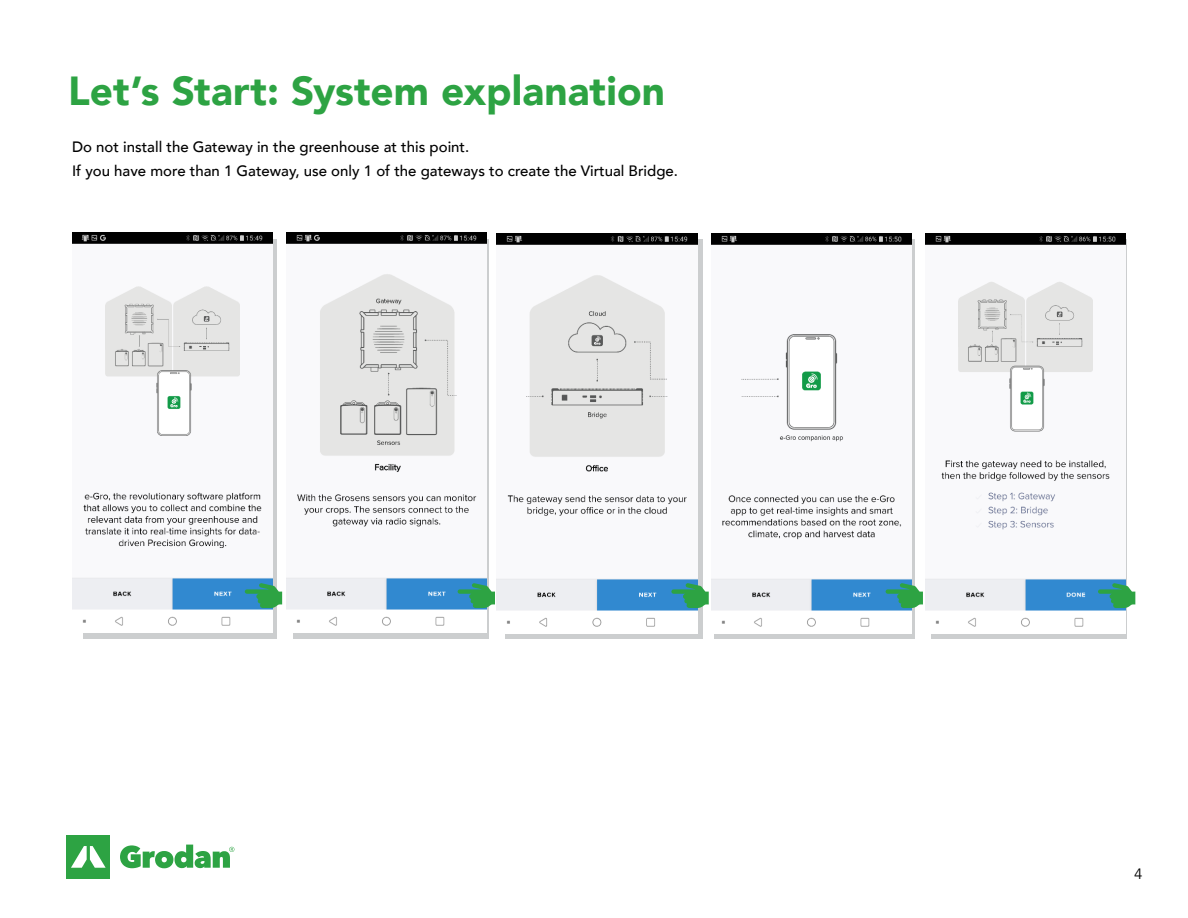
<style>
.page{position:relative;width:1188px;height:918px;background:#fff}
.page>*{position:absolute;margin:0;border:0;box-sizing:border-box;transform-origin:0 0}
.t1{font:900 40.5px "Avenir";color:#2da343}
.t2{font:500 15px/24px "Avenir";color:#000}
.t3{font:15px "Avenir";color:#000}
</style>
<div class="page">
<img style="left:925px;top:233px;width:200px;height:394px">
<svg style="left:715px;top:239px;width:200px;height:400px;background:#d1d3d4"></svg>
<img style="left:711px;top:233px;width:200px;height:401px">
<svg style="left:505px;top:239px;width:197px;height:400px;background:#d0d2d4"></svg>
<img style="left:497px;top:233px;width:200px;height:401px">
<div style="left:293px;top:239px;width:196px;height:400px;background:linear-gradient(to right,#cccecf,#cccecf)"></div>
<img style="left:286px;top:232px;width:200px;height:401px">
<div style="left:83px;top:239px;width:193px;height:400px;background:linear-gradient(to right,#cccecf,#cccecf)"></div>
<img style="left:72px;top:232px;width:200px;height:401px">
<div style="left:67px;top:835px;width:43px;height:44px;background:#2da343"></div>
<svg style="left:71px;top:846px;width:35px;height:22px"></svg>
<svg style="left:120px;top:845px;width:114px;height:23px"></svg>
<svg style="left:245px;top:583px;width:37px;height:25px"></svg>
<svg style="left:458px;top:583px;width:37px;height:25px"></svg>
<svg style="left:671px;top:583px;width:38px;height:25px"></svg>
<svg style="left:886px;top:583px;width:37px;height:25px"></svg>
<svg style="left:1098px;top:583px;width:37px;height:25px"></svg>
<h1 class="t1" style="left:68px;top:56px;width:598px">Let’s Start: System explanation</h1>
<p class="t2" style="left:72px;top:134px;width:608px">Do not install the Gateway in the greenhouse at this point.<br>If you have more than 1 Gateway, use only 1 of the gateways to create the Virtual Bridge.</p>
<p class="t3" style="left:1134px;top:865px;width:10px">4</p>
</div>
